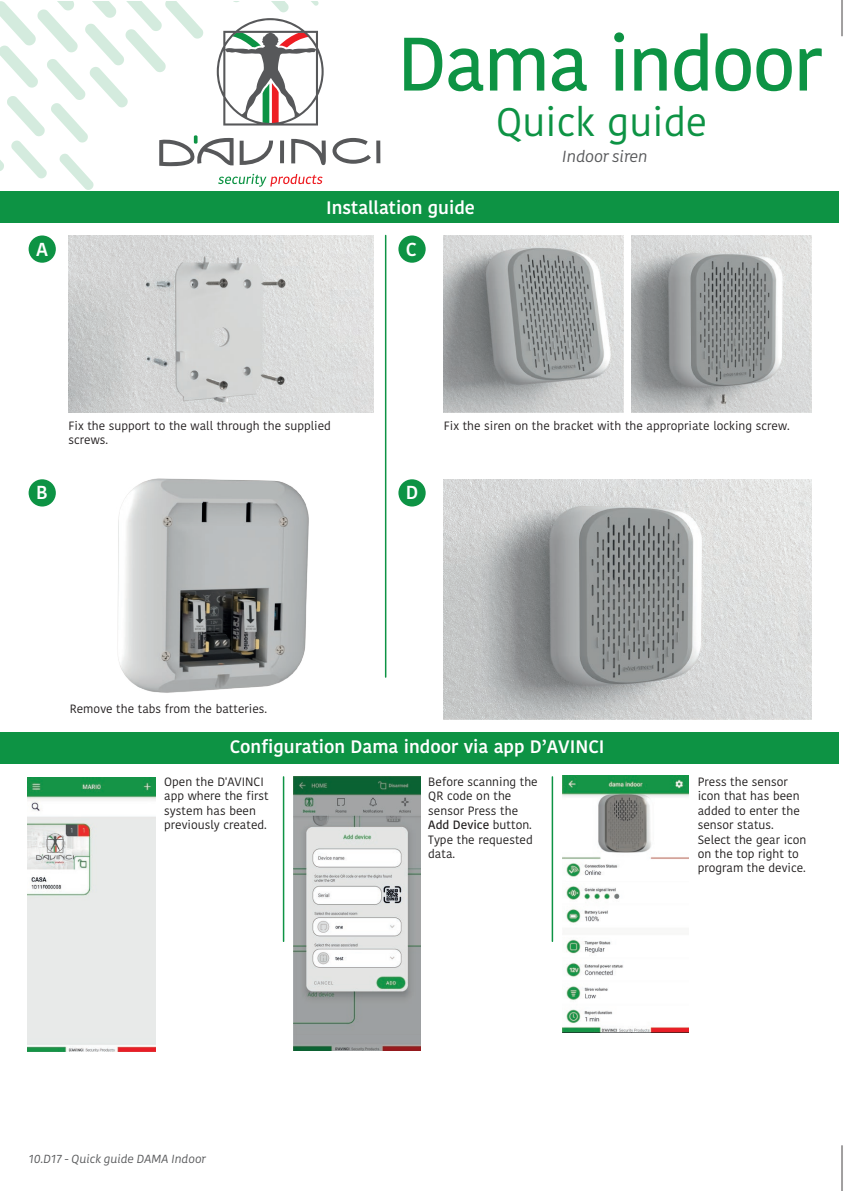
<style>
.page{position:relative;width:845px;height:1191px;background:#fff}
.page>*{position:absolute;margin:0;border:0;box-sizing:border-box;transform-origin:0 0}
.t1{font:500 75.2px "Kohinoor Telugu";letter-spacing:-.025em;color:#0d9344}
.t2{font:39.6px "Kohinoor Telugu";color:#0d9344}
.t3{font:600 18.8px "Kohinoor Telugu";color:#fff}
.t4{font:600 18px "Kohinoor Telugu";color:#fff}
.t5{font:italic 16px "Kohinoor Latin";letter-spacing:-.005em;color:#57585a}
.t6{font:12px/14.4px "Kohinoor Telugu";color:#211e1e}
.t7{font:12px/14.4px "Kohinoor Telugu";color:#231f20}
.t8{font:italic 11.6px "Kohinoor Latin";color:#58595b}
.s1{font-weight:500}
</style>
<div class="page">
<svg style="left:376px;top:141px;width:4px;height:22px"></svg>
<svg style="left:332px;top:138px;width:39px;height:26px"></svg>
<svg style="left:0;top:1px;width:326px;height:189px"></svg>
<div style="left:0;top:191px;width:839px;height:31px;background:#0d9344"></div>
<div style="left:0;top:732px;width:839px;height:32px;background:#0d9344"></div>
<hr style="left:283px;top:777px;width:1px;height:164px;background:#0d9344">
<hr style="left:551px;top:777px;width:2px;height:164px;background:#0d9344">
<img style="left:562px;top:775px;width:126px;height:257px">
<img style="left:28px;top:777px;width:127px;height:275px">
<img style="left:293px;top:777px;width:128px;height:274px">
<div style="left:29px;top:235px;width:27px;height:28px;background:#0d9344;border-radius:50%"></div>
<div style="left:29px;top:479px;width:27px;height:27px;background:#0d9344;border-radius:50%"></div>
<div style="left:398px;top:235px;width:28px;height:28px;background:#0d9344;border-radius:50%"></div>
<div style="left:398px;top:479px;width:28px;height:27px;background:#0d9344;border-radius:50%"></div>
<hr style="left:385px;top:235px;width:1px;height:442px;background:#0d9344">
<img style="left:117px;top:478px;width:192px;height:215px">
<img style="left:631px;top:235px;width:180px;height:177px">
<img style="left:444px;top:235px;width:179px;height:177px">
<img style="left:68px;top:235px;width:306px;height:177px">
<img style="left:444px;top:479px;width:367px;height:240px">
<hr style="left:841px;top:0;width:2px;height:36px;background:#231f20">
<hr style="left:841px;top:1145px;width:2px;height:46px;background:#231f20">
<h3 class="t3" style="left:36px;top:238px;width:13px">A</h3>
<h1 class="t1" style="left:397px;top:21px;width:426px">Dama indoor</h1>
<h2 class="t2" style="left:496px;top:99px;width:213px">Quick guide</h2>
<h3 class="t5" style="left:562px;top:146px;width:87px">Indoor siren</h3>
<h3 class="t4" style="left:326px;top:197px;width:150px">Installation guide</h3>
<h3 class="t3" style="left:406px;top:238px;width:12px">C</h3>
<h3 class="t3" style="left:36px;top:482px;width:13px">B</h3>
<p class="t7" style="left:69px;top:418px;width:264px">Fix the support to the wall through the supplied screws.</p>
<p class="t7" style="left:444px;top:418px;width:347px">Fix the siren on the bracket with the appropriate locking screw.</p>
<h3 class="t3" style="left:406px;top:482px;width:14px">D</h3>
<p class="t7" style="left:70px;top:702px;width:199px">Remove the tabs from the batteries.</p>
<h3 class="t4" style="left:230px;top:736px;width:376px">Configuration Dama indoor via app D’AVINCI</h3>
<p class="t6" style="left:164px;top:774px;width:106px">Open the D'AVINCI app where the first system has been previously created.</p>
<p class="t6" style="left:428px;top:774px;width:111px">Before scanning the<br>QR code on the sensor Press the<br><span class="s1">Add Device</span> button.<br>Type the requested data.</p>
<p class="t6" style="left:698px;top:774px;width:110px">Press the sensor icon that has been added to enter the sensor status.<br>Select the gear icon on the top right to program the device.</p>
<p class="t8" style="left:29px;top:1151px;width:178px">10.D17 - Quick guide DAMA Indoor</p>
</div>
